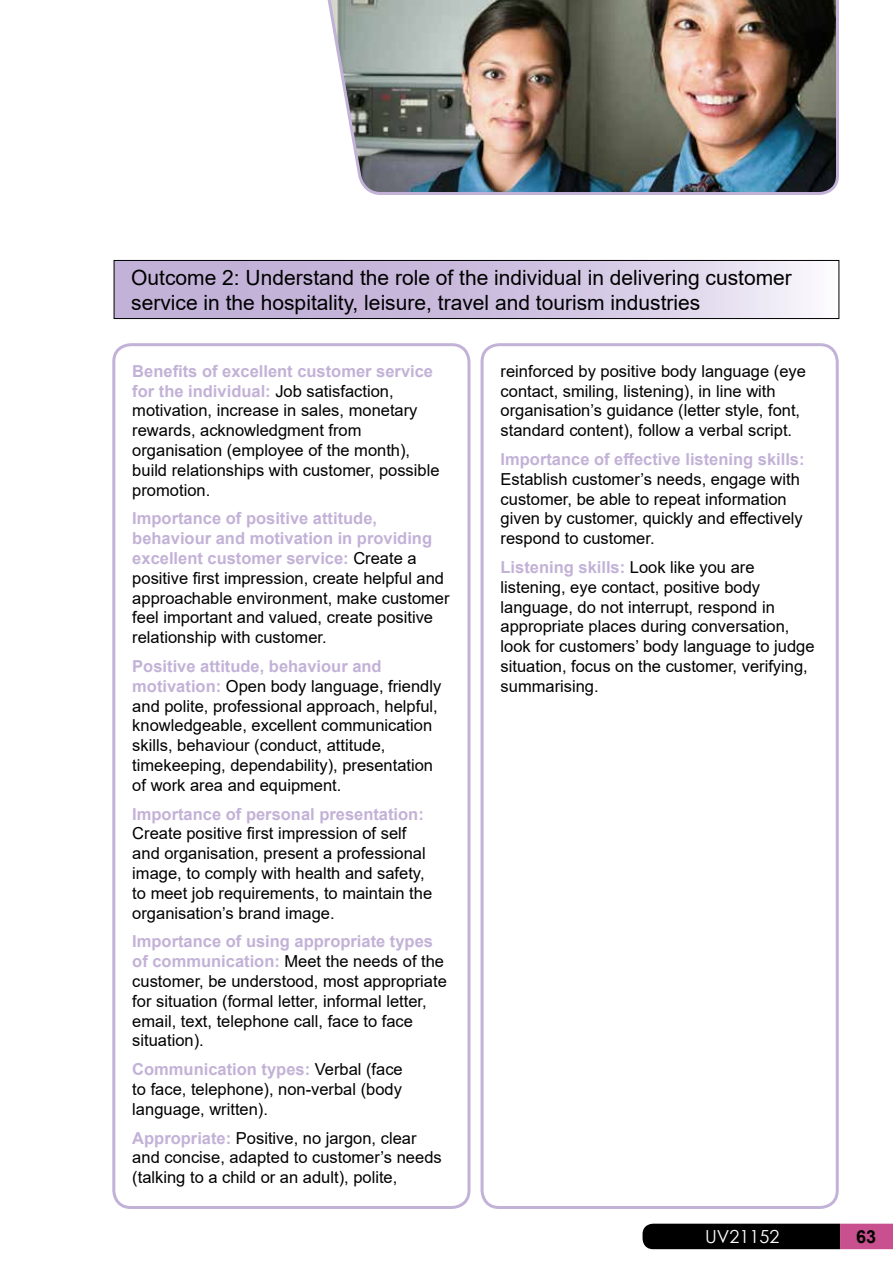
<style>
.page{position:relative;width:893px;height:1263px;background:#fff}
.page>*{position:absolute;margin:0;border:0;box-sizing:border-box;transform-origin:0 0}
.t1{font:21px/25.2px "Arial";color:#000}
.t2{font:18px "Century Gothic";color:#fff}
.t3{font:700 18px "Arial";color:#000}
.t4{font:16.5px/19.8px "Arial";color:#000}
.t5{font:700 16.5px "Arial";color:#c3b2d7}
.s1{font-weight:700;color:#c3b2d7}
</style>
<div class="page">
<svg style="left:642px;top:1224px;width:251px;height:25px"></svg>
<svg style="left:116px;top:262px;width:692px;height:55px"></svg>
<div style="left:114px;top:260px;width:725px;height:59px;border:1px solid #000"></div>
<img style="left:327px;top:0;width:512px;height:195px">
<div style="left:112px;top:343px;width:358px;height:866px;border:3px solid #c3b2d7;border-radius:17px"></div>
<div style="left:481px;top:343px;width:358px;height:866px;border:3px solid #c3b2d7;border-radius:17px"></div>
<p class="t1" style="left:131px;top:264px;width:662px">Outcome 2: Understand the role of the individual in delivering customer service in the hospitality, leisure, travel and tourism industries</p>
<p class="t4" style="left:132px;top:361px;width:309px"><span class="s1">Benefits of excellent customer service for the individual:</span> Job satisfaction, motivation, increase in sales, monetary rewards, acknowledgment from organisation (employee of the month), build relationships with customer, possible promotion.</p>
<p class="t4" style="left:132px;top:508px;width:319px"><span class="s1">Importance of positive attitude, behaviour and motivation in providing excellent customer service:</span> Create a positive first impression, create helpful and approachable environment, make customer feel important and valued, create positive relationship with customer.</p>
<p class="t4" style="left:132px;top:656px;width:311px"><span class="s1">Positive attitude, behaviour and motivation:</span> Open body language, friendly and polite, professional approach, helpful, knowledgeable, excellent communication skills, behaviour (conduct, attitude, timekeeping, dependability), presentation of work area and equipment.</p>
<p class="t5" style="left:132px;top:802px;width:293px">Importance of personal presentation:</p>
<p class="t4" style="left:132px;top:824px;width:301px">Create positive first impression of self and organisation, present a professional image, to comply with health and safety, to meet job requirements, to maintain the organisation’s brand image.</p>
<p class="t4" style="left:132px;top:932px;width:316px"><span class="s1">Importance of using appropriate types of communication:</span> Meet the needs of the customer, be understood, most appropriate for situation (formal letter, informal letter, email, text, telephone call, face to face situation).</p>
<p class="t4" style="left:132px;top:1059px;width:272px;text-align:justify"><span class="s1">Communication types:</span> Verbal (face to face, telephone), non-verbal (body language, written).</p>
<p class="t4" style="left:132px;top:1128px;width:311px"><span class="s1">Appropriate:</span> Positive, no jargon, clear and concise, adapted to customer’s needs (talking to a child or an adult), polite,</p>
<p class="t4" style="left:501px;top:361px;width:307px">reinforced by positive body language (eye contact, smiling, listening), in line with organisation’s guidance (letter style, font, standard content), follow a verbal script.</p>
<p class="t5" style="left:501px;top:447px;width:306px">Importance of effective listening skills:</p>
<p class="t4" style="left:501px;top:469px;width:304px">Establish customer’s needs, engage with customer, be able to repeat information given by customer, quickly and effectively respond to customer.</p>
<p class="t4" style="left:501px;top:557px;width:315px"><span class="s1">Listening skills:</span> Look like you are listening, eye contact, positive body language, do not interrupt, respond in appropriate places during conversation, look for customers’ body language to judge situation, focus on the customer, verifying, summarising.</p>
<p class="t2" style="left:705px;top:1223px;width:76px">UV21152</p>
<p class="t3" style="left:856px;top:1224px;width:22px">63</p>
</div>
